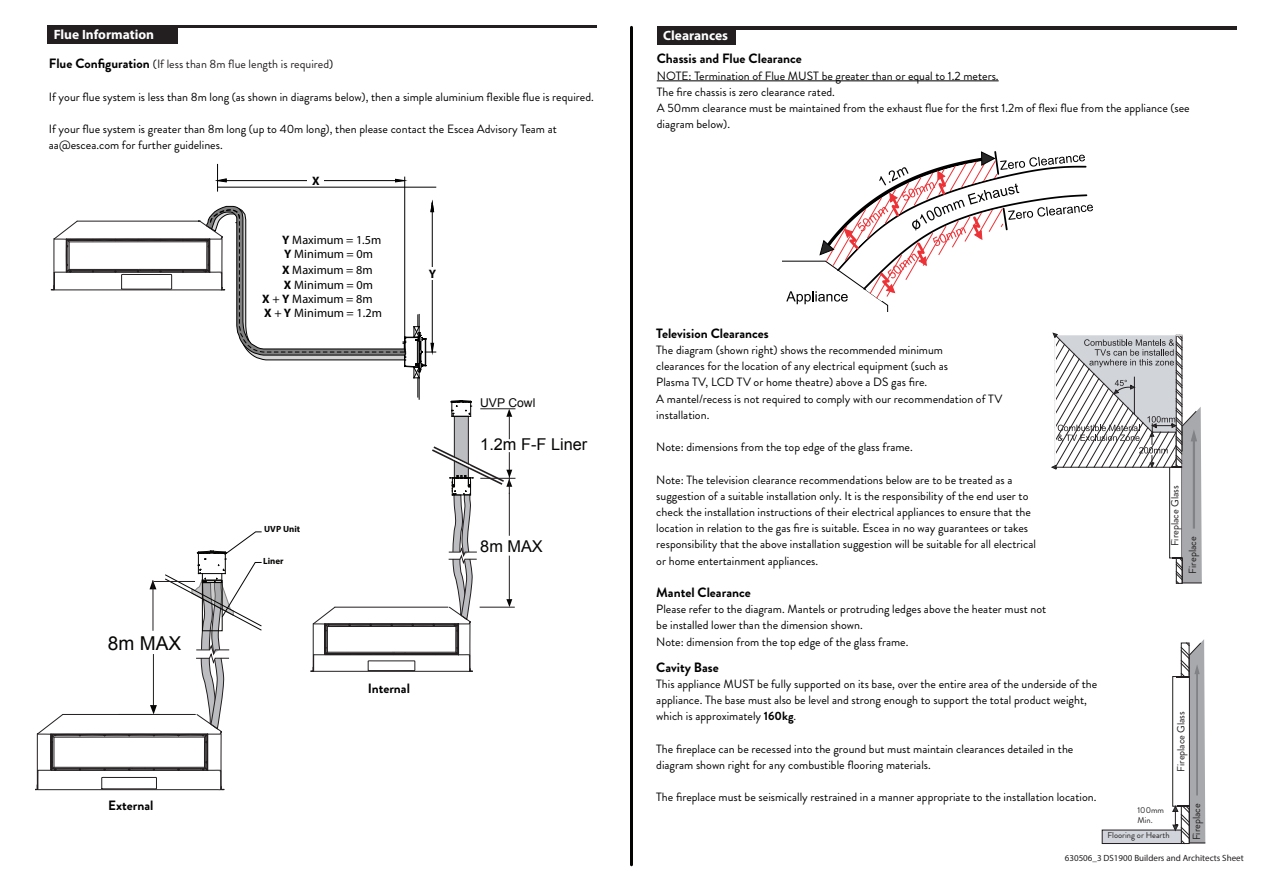
<style>
.page{position:relative;width:1263px;height:893px;background:#fff}
.page>*{position:absolute;margin:0;border:0;box-sizing:border-box;transform-origin:0 0}
.t1{font:19.2px "Arial";color:#050504}
.t2{font:16.35px "Arial";color:#050504}
.Paragraph{font:700 13.5px "Brandon Grotesque";color:#000}
.Section_Heading_no_n{font:700 13.5px "Myriad Pro";color:#fff}
.Bold_Paragraph_Mod{font:700 13.5px "Brandon Grotesque";color:#000}
.t3{font:12.3px/15px "Myriad Pro";color:#000}
.t4{font:700 12.3px "Myriad Pro";color:#000}
.t5{font:12.15px "Arial";color:#070706}
.Paragraph-2{font:12px/16.2px "Brandon Grotesque";color:#000}
.Paragraph-3{font:12px "Brandon Grotesque";color:#231f20}
.t6{font:10.35px "Brandon Grotesque";color:#231f20}
.t7{font:9px "Myriad Pro";color:#231f20}
.t8{font:700 9px "Myriad Pro";color:#050504}
.t9{font:8.55px/10.2px "Brandon Grotesque";color:#231f20}
.s1{font-weight:700;font-size:13.5px;color:#000}
.s2{color:#000}
.s3{font-weight:700}
</style>
<div class="page">
<hr style="left:630px;top:27px;width:3px;height:838px;background:#040503">
<hr style="left:657px;top:26px;width:579px;height:4px;background:#231f20">
<div style="left:657px;top:28px;width:78px;height:16px;background:#231f20"></div>
<svg style="left:1052px;top:333px;width:150px;height:251px"></svg>
<svg style="left:1102px;top:639px;width:103px;height:205px"></svg>
<hr style="left:657px;top:81px;width:342px;height:1px;background:#000">
<svg style="left:783px;top:151px;width:310px;height:160px"></svg>
<hr style="left:48px;top:26px;width:549px;height:2px;background:#231f20">
<div style="left:48px;top:27px;width:130px;height:17px;background:#231f20"></div>
<svg style="left:50px;top:163px;width:386px;height:236px"></svg>
<div style="left:454px;top:416px;width:14px;height:62px;background:#bcbdc0"></div>
<div style="left:454px;top:416px;width:15px;height:63px;border:1px solid #231f20"></div>
<hr style="left:480px;top:607px;width:35px;height:1px;background:#231f20">
<hr style="left:480px;top:408px;width:35px;height:1px;background:#231f20">
<svg style="left:506px;top:409px;width:6px;height:30px"></svg>
<hr style="left:480px;top:478px;width:35px;height:1px;background:#231f20">
<svg style="left:450px;top:400px;width:22px;height:17px"></svg>
<svg style="left:310px;top:445px;width:202px;height:227px"></svg>
<svg style="left:35px;top:532px;width:227px;height:259px"></svg>
<div style="left:202px;top:580px;width:20px;height:51px;border:1px solid #040503"></div>
<p class="Section_Heading_no_n" style="left:54px;top:26px;width:102px">Flue Information</p>
<p class="Paragraph-3" style="left:49px;top:56px;width:286px"><span class="s1">Flue Configuration</span> <span class="s2">(</span>If less than 8m flue length is required<span class="s2">)</span></p>
<p class="Paragraph-2" style="left:49px;top:89px;width:546px">If your flue system is less than 8m long (as shown in diagrams below), then a simple aluminium flexible flue is required.</p>
<p class="Paragraph-2" style="left:49px;top:121px;width:509px">If your flue system is greater than 8m long (up to 40m long), then please contact the Escea Advisory Team at</p>
<p class="Paragraph-2" style="left:49px;top:137px;width:175px">aa@escea.com for further guidelines.</p>
<p class="t4" style="left:312px;top:173px;width:9px">X</p>
<p class="t1" style="left:108px;top:631px;width:75px">8m MAX</p>
<p class="Paragraph" style="left:108px;top:796px;width:47px">External</p>
<p class="t3" style="left:282px;top:232px;width:100px"><span class="s3">Y</span> Maximum = 1.5m<br><span class="s3">Y</span> Minimum = 0m<br><span class="s3">X</span> Maximum = 8m<br><span class="s3">X</span> Minimum = 0m</p>
<p class="t3" style="left:264px;top:305px;width:119px"><span class="s3">X</span> + <span class="s3">Y</span> Minimum = 1.2m</p>
<p class="t3" style="left:262px;top:292px;width:112px"><span class="s3">X</span> + <span class="s3">Y</span> Maximum = 8m</p>
<p class="t8" style="left:264px;top:523px;width:37px">UVP Unit</p>
<p class="t8" style="left:263px;top:556px;width:22px">Liner</p>
<p class="t4" style="left:429px;top:266px;width:9px">Y</p>
<p class="t5" style="left:480px;top:394px;width:57px">UVP Cowl</p>
<p class="t2" style="left:480px;top:434px;width:108px">1.2m F-F Liner</p>
<p class="t2" style="left:480px;top:536px;width:64px">8m MAX</p>
<p class="Paragraph" style="left:368px;top:679px;width:44px">Internal</p>
<p class="Section_Heading_no_n" style="left:663px;top:26px;width:66px">Clearances</p>
<p class="Paragraph" style="left:657px;top:49px;width:147px">Chassis and Flue Clearance</p>
<p class="Paragraph-2" style="left:657px;top:68px;width:343px">NOTE: Termination of Flue MUST be greater than or equal to 1.2 meters.</p>
<p class="Paragraph-2" style="left:657px;top:84px;width:180px">The fire chassis is zero clearance rated.</p>
<p class="Paragraph-2" style="left:657px;top:100px;width:534px">A 50mm clearance must be maintained from the exhaust flue for the first 1.2m of flexi flue from the appliance (see diagram below).</p>
<p class="Paragraph" style="left:656px;top:324px;width:114px">Television Clearances</p>
<p class="Paragraph-2" style="left:656px;top:342px;width:288px">The diagram (shown right) shows the recommended minimum</p>
<p class="Paragraph-2" style="left:656px;top:358px;width:293px">clearances for the location of any electrical equipment (such as</p>
<p class="Paragraph-2" style="left:656px;top:374px;width:272px">Plasma TV, LCD TV or home theatre) above a DS gas fire.</p>
<p class="Paragraph-2" style="left:656px;top:390px;width:347px">A mantel/recess is not required to comply with our recommendation of TV installation.</p>
<p class="Paragraph-2" style="left:656px;top:439px;width:258px">Note: dimensions from the top edge of the glass frame.</p>
<p class="Paragraph-2" style="left:656px;top:471px;width:381px">Note: The television clearance recommendations below are to be treated as a suggestion of a suitable installation only. It is the responsibility of the end user to check the installation instructions of their electrical appliances to ensure that the location in relation to the gas fire is suitable. Escea in no way guarantees or takes responsibility that the above installation suggestion will be suitable for all electrical or home entertainment appliances.</p>
<p class="Paragraph" style="left:656px;top:583px;width:96px">Mantel Clearance</p>
<p class="Paragraph-2" style="left:656px;top:601px;width:392px">Please refer to the diagram. Mantels or protruding ledges above the heater must not be installed lower than the dimension shown.</p>
<p class="Paragraph-2" style="left:656px;top:633px;width:254px">Note: dimension from the top edge of the glass frame.</p>
<p class="Bold_Paragraph_Mod" style="left:656px;top:657px;width:64px">Cavity Base</p>
<p class="Paragraph-2" style="left:656px;top:676px;width:442px">This appliance MUST be fully supported on its base, over the entire area of the underside of the appliance. The base must also be level and strong enough to support the total product weight, which is approximately <span class="s3">160kg</span>.</p>
<p class="Paragraph-2" style="left:656px;top:740px;width:419px">The fireplace can be recessed into the ground but must maintain clearances detailed in the diagram shown right for any combustible flooring materials.</p>
<p class="Paragraph-2" style="left:656px;top:789px;width:442px">The fireplace must be seismically restrained in a manner appropriate to the installation location.</p>
<p class="t6" style="left:1168px;top:546px;width:62px;rotate:-90deg">Fireplace Glass</p>
<p class="t6" style="left:1185px;top:573px;width:39px;rotate:-90deg">Fireplace</p>
<p class="t6" style="left:1174px;top:772px;width:62px;rotate:-90deg">Fireplace Glass</p>
<p class="t9" style="left:1137px;top:805px;width:28px">100mm<br>Min.</p>
<p class="t9" style="left:1107px;top:830px;width:64px">Flooring or Hearth</p>
<p class="t6" style="left:1189px;top:840px;width:38px;rotate:-90deg">Fireplace</p>
<p class="t7" style="left:1065px;top:853px;width:180px">630506_3 DS1900 Builders and Architects Sheet</p>
</div>
